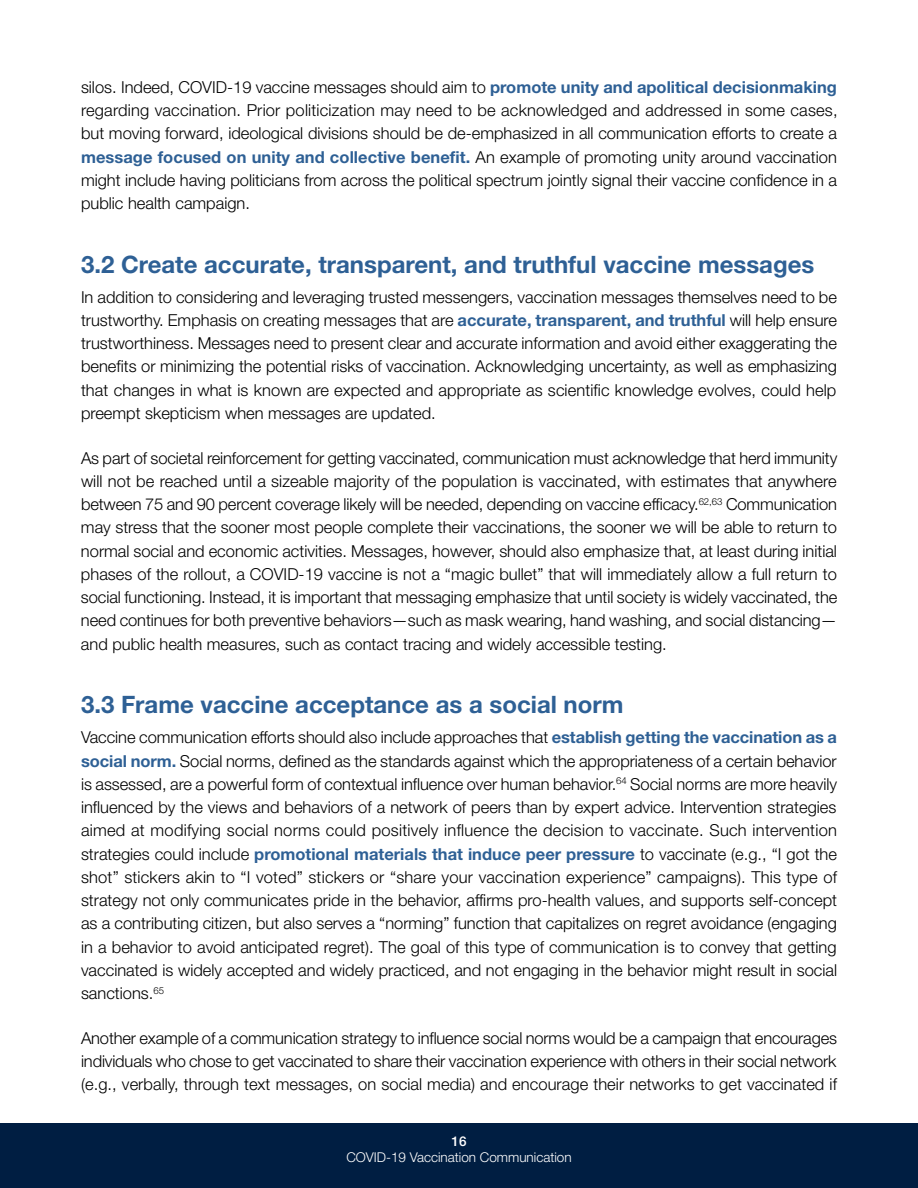
<style>
.page{position:relative;width:918px;height:1188px;background:#fff}
.page>*{position:absolute;margin:0;border:0;box-sizing:border-box;transform-origin:0 0}
.t1{font:700 24px "Helvetica Neue LT Std";color:#2e6095}
.t2{font:300 16.5px/23.2px "Helvetica Neue LT Std";color:#000;text-align:justify}
.t3{font:300 13.5px "Helvetica Neue LT Std";color:#fff}
.t4{font:500 13.5px "Helvetica Neue LT Std";color:#fff}
.s1{font-weight:700;color:#2e6095}
</style>
<div class="page">
<div style="left:0;top:1123px;width:918px;height:65px;background:#001e42"></div>
<p class="t2" style="left:81px;top:75px;width:758px">silos. Indeed, COVID-19 vaccine messages should aim to <span class="s1">promote unity and apolitical decisionmaking </span>regarding vaccination. Prior politicization may need to be acknowledged and addressed in some cases, but moving forward, ideological divisions should be de-emphasized in all communication efforts to create a <span class="s1">message focused on unity and collective benefit.</span> An example of promoting unity around vaccination might include having politicians from across the political spectrum jointly signal their vaccine confidence in a public health campaign.</p>
<h3 class="t1" style="left:81px;top:249px;width:735px">3.2 Create accurate, transparent, and truthful vaccine messages</h3>
<p class="t2" style="left:81px;top:285px;width:758px">In addition to considering and leveraging trusted messengers, vaccination messages themselves need to be trustworthy. Emphasis on creating messages that are <span class="s1">accurate, transparent, and truthful</span> will help ensure trustworthiness. Messages need to present clear and accurate information and avoid either exaggerating the benefits or minimizing the potential risks of vaccination. Acknowledging uncertainty, as well as emphasizing that changes in what is known are expected and appropriate as scientific knowledge evolves, could help preempt skepticism when messages are updated.</p>
<p class="t2" style="left:81px;top:446px;width:758px">As part of societal reinforcement for getting vaccinated, communication must acknowledge that herd immunity will not be reached until a sizeable majority of the population is vaccinated, with estimates that anywhere between 75 and 90 percent coverage likely will be needed, depending on vaccine efficacy.<sup>62,63</sup> Communication may stress that the sooner most people complete their vaccinations, the sooner we will be able to return to normal social and economic activities. Messages, however, should also emphasize that, at least during initial phases of the rollout, a COVID-19 vaccine is not a “magic bullet” that will immediately allow a full return to social functioning. Instead, it is important that messaging emphasize that until society is widely vaccinated, the need continues for both preventive behaviors—such as mask wearing, hand washing, and social distancing— and public health measures, such as contact tracing and widely accessible testing.</p>
<h3 class="t1" style="left:81px;top:690px;width:544px">3.3 Frame vaccine acceptance as a social norm</h3>
<p class="t2" style="left:81px;top:725px;width:758px">Vaccine communication efforts should also include approaches that <span class="s1">establish getting the vaccination as a social norm.</span> Social norms, defined as the standards against which the appropriateness of a certain behavior is assessed, are a powerful form of contextual influence over human behavior.<sup>64</sup> Social norms are more heavily influenced by the views and behaviors of a network of peers than by expert advice. Intervention strategies aimed at modifying social norms could positively influence the decision to vaccinate. Such intervention strategies could include <span class="s1">promotional materials that induce peer pressure</span> to vaccinate (e.g., “I got the shot” stickers akin to “I voted” stickers or “share your vaccination experience” campaigns). This type of strategy not only communicates pride in the behavior, affirms pro-health values, and supports self-concept as a contributing citizen, but also serves a “norming” function that capitalizes on regret avoidance (engaging in a behavior to avoid anticipated regret). The goal of this type of communication is to convey that getting vaccinated is widely accepted and widely practiced, and not engaging in the behavior might result in social sanctions.<sup>65</sup></p>
<p class="t2" style="left:81px;top:1026px;width:758px">Another example of a communication strategy to influence social norms would be a campaign that encourages individuals who chose to get vaccinated to share their vaccination experience with others in their social network (e.g., verbally, through text messages, on social media) and encourage their networks to get vaccinated if</p>
<p class="t4" style="left:451px;top:1133px;width:17px">16</p>
<p class="t3" style="left:346px;top:1149px;width:227px">COVID-19 Vaccination Communication</p>
</div>
